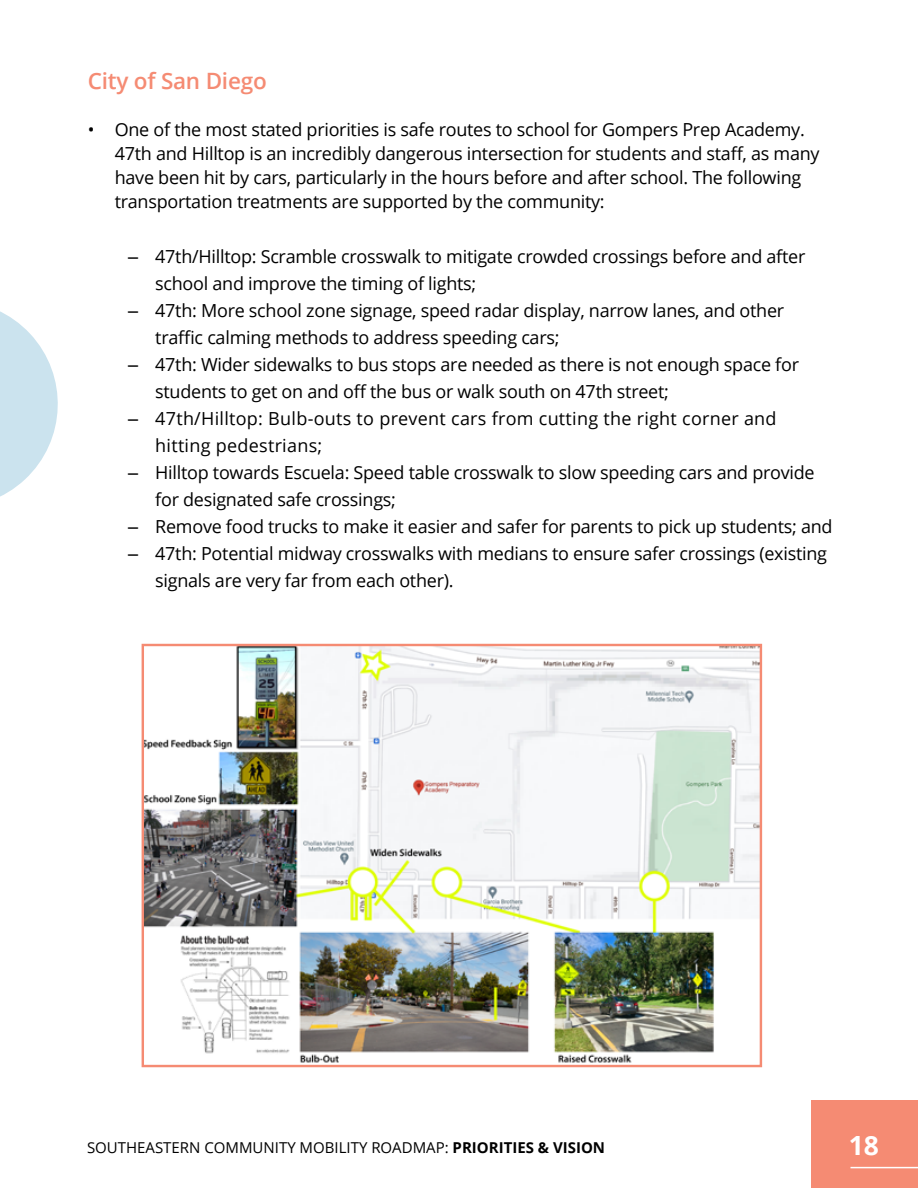
<style>
.page{position:relative;width:918px;height:1188px;background:#fff}
.page>*{position:absolute;margin:0;border:0;box-sizing:border-box;transform-origin:0 0}
.t1{font:700 26.4px "Open Sans";color:#fff}
.t2{font:600 22.5px "Open Sans";letter-spacing:-.01em;color:#f58b73}
.t3{font:18px/27px "Open Sans";letter-spacing:-.015em;color:#000}
.t4{font:18px/27px "Open Sans";letter-spacing:.015em;color:#000}
.t5{font:15px "Open Sans";color:#000}
.s1{font-family:"Helvetica"}
.s2{font-weight:700}
</style>
<div class="page">
<svg style="left:0;top:311px;width:58px;height:186px"></svg>
<img style="left:145px;top:647px;width:614px;height:416px">
<div style="left:142px;top:644px;width:620px;height:423px;border:2px solid #f58b73"></div>
<div style="left:811px;top:1100px;width:107px;height:88px;background:#f58b73"></div>
<hr style="left:850px;top:1167px;width:68px;height:1px;background:#fff">
<p class="t2" style="left:88px;top:66px;width:181px">City of San Diego</p>
<p class="t3" style="left:115px;top:117px;width:706px;line-height:24px;text-indent:-27px">• One of the most stated priorities is safe routes to school for Gompers Prep Academy.<br>47th and Hilltop is an incredibly dangerous intersection for students and staff, as many have been hit by cars, particularly in the hours before and after school. The following transportation treatments are supported by the community:</p>
<p class="t3" style="left:155px;top:242px;width:652px;text-indent:-27px"><span class="s1">–</span> 47th/Hilltop: Scramble crosswalk to mitigate crowded crossings before and after school and improve the timing of lights;</p>
<p class="t3" style="left:155px;top:296px;width:630px;text-indent:-27px"><span class="s1">–</span> 47th: More school zone signage, speed radar display, narrow lanes, and other traffic calming methods to address speeding cars;</p>
<p class="t3" style="left:155px;top:350px;width:645px;text-indent:-27px"><span class="s1">–</span> 47th: Wider sidewalks to bus stops are needed as there is not enough space for students to get on and off the bus or walk south on 47th street;</p>
<p class="t4" style="left:155px;top:404px;width:623px;text-indent:-27px"><span class="s1">–</span> 47th/Hilltop: Bulb-outs to prevent cars from cutting the right corner and hitting pedestrians;</p>
<p class="t3" style="left:155px;top:458px;width:661px;text-indent:-27px"><span class="s1">–</span> Hilltop towards Escuela: Speed table crosswalk to slow speeding cars and provide for designated safe crossings;</p>
<p class="t3" style="left:128px;top:512px;width:706px"><span class="s1">–</span> Remove food trucks to make it easier and safer for parents to pick up students; and</p>
<p class="t3" style="left:155px;top:539px;width:673px;line-height:27.6px;text-indent:-27px"><span class="s1">–</span> 47th: Potential midway crosswalks with medians to ensure safer crossings (existing signals are very far from each other).</p>
<p class="t5" style="left:87px;top:1138px;width:520px">SOUTHEASTERN COMMUNITY MOBILITY ROADMAP: <span class="s2">PRIORITIES &amp; VISION</span></p>
<h1 class="t1" style="left:849px;top:1127px;width:32px">18</h1>
</div>
